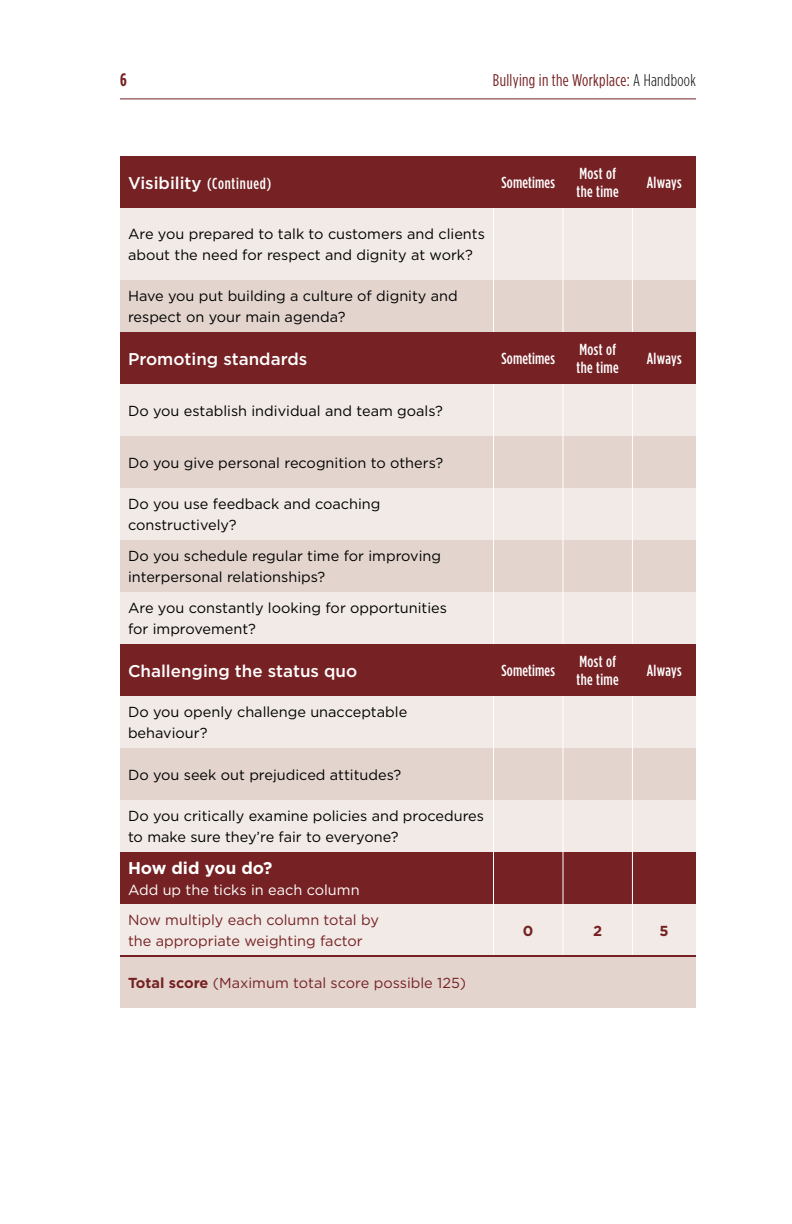
<style>
.page{position:relative;width:792px;height:1224px;background:#fff}
.page>*{position:absolute;margin:0;border:0;box-sizing:border-box;transform-origin:0 0}
.t1{font:700 18px "Gotham Condensed";color:#762123}
.t2{font:500 17px "Gotham";color:#fff}
.t3{font:17px "Gotham Condensed";letter-spacing:.02em;color:#762123}
.t4{font:700 17px "Gotham";color:#fff}
.t5{font:500 16px/18px "Gotham Condensed";letter-spacing:.025em;color:#fff}
.t6{font:500 16px "Gotham Condensed";letter-spacing:.05em;color:#fff}
.t7{font:14.4px/21px "Gotham";color:#000}
.t8{font:14.4px/21px "Gotham";color:#762123}
.t9{font:14.4px "Gotham";color:#fff}
.t10{font:700 14.4px "Gotham";color:#762123}
.s1{font-weight:300;color:#000}
.s2{font-family:"Gotham";font-size:17px}
.s3{font-weight:700}
</style>
<div class="page">
<hr style="left:120px;top:98px;width:576px;height:1px;background:#762123">
<div style="left:120px;top:156px;width:576px;height:52px;background:#762123"></div>
<div style="left:120px;top:208px;width:576px;height:72px;background:#f1eae6"></div>
<svg style="left:120px;top:280px;width:576px;height:728px;background:#d1b7b3"></svg>
<hr style="left:493px;top:208px;width:1px;height:72px;background:#fff">
<hr style="left:563px;top:208px;width:1px;height:72px;background:#fff">
<hr style="left:632px;top:208px;width:1px;height:72px;background:#fff">
<hr style="left:493px;top:280px;width:1px;height:52px;background:#fff">
<hr style="left:563px;top:280px;width:1px;height:52px;background:#fff">
<hr style="left:632px;top:280px;width:1px;height:52px;background:#fff">
<hr style="left:493px;top:384px;width:1px;height:52px;background:#fff">
<hr style="left:563px;top:384px;width:1px;height:52px;background:#fff">
<hr style="left:632px;top:384px;width:1px;height:52px;background:#fff">
<hr style="left:493px;top:436px;width:1px;height:52px;background:#fff">
<hr style="left:563px;top:436px;width:1px;height:52px;background:#fff">
<hr style="left:632px;top:436px;width:1px;height:52px;background:#fff">
<hr style="left:493px;top:488px;width:1px;height:52px;background:#fff">
<hr style="left:563px;top:488px;width:1px;height:52px;background:#fff">
<hr style="left:632px;top:488px;width:1px;height:52px;background:#fff">
<hr style="left:493px;top:540px;width:1px;height:52px;background:#fff">
<hr style="left:563px;top:540px;width:1px;height:52px;background:#fff">
<hr style="left:632px;top:540px;width:1px;height:52px;background:#fff">
<hr style="left:493px;top:592px;width:1px;height:52px;background:#fff">
<hr style="left:563px;top:592px;width:1px;height:52px;background:#fff">
<hr style="left:632px;top:592px;width:1px;height:52px;background:#fff">
<hr style="left:493px;top:696px;width:1px;height:52px;background:#fff">
<hr style="left:563px;top:696px;width:1px;height:52px;background:#fff">
<hr style="left:632px;top:696px;width:1px;height:52px;background:#fff">
<hr style="left:493px;top:748px;width:1px;height:52px;background:#fff">
<hr style="left:563px;top:748px;width:1px;height:52px;background:#fff">
<hr style="left:632px;top:748px;width:1px;height:52px;background:#fff">
<hr style="left:493px;top:800px;width:1px;height:52px;background:#fff">
<hr style="left:563px;top:800px;width:1px;height:52px;background:#fff">
<hr style="left:632px;top:800px;width:1px;height:52px;background:#fff">
<hr style="left:493px;top:852px;width:1px;height:52px;background:#fff">
<hr style="left:563px;top:852px;width:1px;height:52px;background:#fff">
<hr style="left:632px;top:852px;width:1px;height:52px;background:#fff">
<hr style="left:493px;top:904px;width:1px;height:52px;background:#fff">
<hr style="left:563px;top:904px;width:1px;height:52px;background:#fff">
<hr style="left:632px;top:904px;width:1px;height:52px;background:#fff">
<hr style="left:120px;top:955px;width:576px;height:2px;background:#762123">
<p class="t1" style="left:120px;top:72px;width:8px">6</p>
<p class="t3" style="left:493px;top:73px;width:205px">Bullying in the Workplace: <span class="s1">A Handbook</span></p>
<p class="t6" style="left:128px;top:176px;width:145px"><span class="s2">Visibility</span> (Continued)</p>
<p class="t5" style="left:502px;top:175px;width:55px">Sometimes</p>
<p class="t5" style="left:577px;top:166px;width:44px">Most of the time</p>
<p class="t5" style="left:647px;top:175px;width:37px">Always</p>
<p class="t7" style="left:128px;top:224px;width:358px">Are you prepared to talk to customers and clients about the need for respect and dignity at work?</p>
<p class="t7" style="left:128px;top:286px;width:331px">Have you put building a culture of dignity and respect on your main agenda?</p>
<p class="t2" style="left:128px;top:351px;width:181px">Promoting standards</p>
<p class="t5" style="left:502px;top:351px;width:55px">Sometimes</p>
<p class="t5" style="left:577px;top:342px;width:44px">Most of the time</p>
<p class="t5" style="left:647px;top:351px;width:37px">Always</p>
<p class="t7" style="left:128px;top:401px;width:316px">Do you establish individual and team goals?</p>
<p class="t7" style="left:128px;top:453px;width:317px">Do you give personal recognition to others?</p>
<p class="t7" style="left:128px;top:494px;width:254px">Do you use feedback and coaching constructively?</p>
<p class="t7" style="left:128px;top:546px;width:315px">Do you schedule regular time for improving interpersonal relationships?</p>
<p class="t7" style="left:128px;top:598px;width:321px">Are you constantly looking for opportunities for improvement?</p>
<p class="t2" style="left:128px;top:663px;width:231px">Challenging the status quo</p>
<p class="t5" style="left:502px;top:663px;width:55px">Sometimes</p>
<p class="t5" style="left:577px;top:654px;width:44px">Most of the time</p>
<p class="t5" style="left:647px;top:663px;width:37px">Always</p>
<p class="t7" style="left:128px;top:702px;width:281px">Do you openly challenge unacceptable behaviour?</p>
<p class="t7" style="left:128px;top:765px;width:275px">Do you seek out prejudiced attitudes?</p>
<p class="t7" style="left:128px;top:806px;width:358px">Do you critically examine policies and procedures to make sure they’re fair to everyone?</p>
<p class="t4" style="left:128px;top:861px;width:146px">How did you do?</p>
<p class="t9" style="left:128px;top:884px;width:233px">Add up the ticks in each column</p>
<p class="t8" style="left:128px;top:910px;width:252px">Now multiply each column total by the appropriate weighting factor</p>
<p class="t10" style="left:523px;top:924px;width:12px">0</p>
<p class="t10" style="left:593px;top:924px;width:11px">2</p>
<p class="t10" style="left:660px;top:924px;width:11px">5</p>
<p class="t8" style="left:128px;top:973px;width:340px"><span class="s3">Total score</span> (Maximum total score possible 125)</p>
</div>
